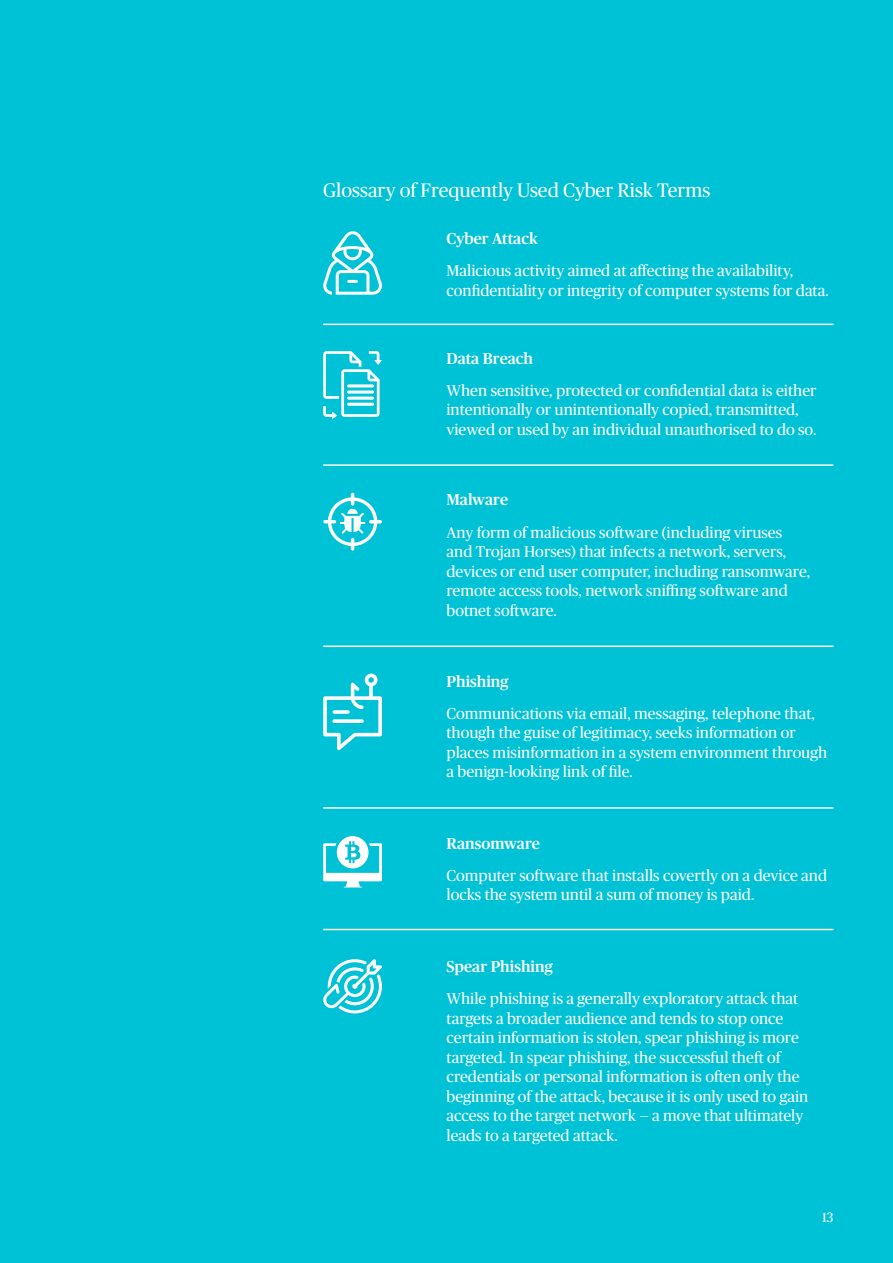
<style>
.page{position:relative;width:893px;height:1263px;background:#00c2d6}
.page>*{position:absolute;margin:0;border:0;box-sizing:border-box;transform-origin:0 0}
.t1{font:19.5px "Chubb Publico";color:#fff}
.t2{font:15.75px/19.5px "Chubb Publico";color:#fff}
.t3{font:500 15.75px "Chubb Publico";color:#fff}
.t4{font:13.5px "Chubb Publico";color:#fff}
</style>
<div class="page">
<hr style="left:323px;top:645px;width:510px;height:2px;background:#fff">
<hr style="left:323px;top:807px;width:510px;height:2px;background:#fff">
<hr style="left:323px;top:929px;width:510px;height:1px;background:#fff">
<svg style="left:323px;top:231px;width:59px;height:64px"></svg>
<svg style="left:323px;top:674px;width:59px;height:76px"></svg>
<svg style="left:333px;top:710px;width:17px;height:4px"></svg>
<svg style="left:332px;top:719px;width:32px;height:4px"></svg>
<svg style="left:323px;top:351px;width:59px;height:68px"></svg>
<svg style="left:323px;top:836px;width:59px;height:51px"></svg>
<svg style="left:323px;top:493px;width:59px;height:58px"></svg>
<svg style="left:323px;top:959px;width:59px;height:54px"></svg>
<hr style="left:323px;top:324px;width:510px;height:1px;background:#fff">
<hr style="left:323px;top:464px;width:510px;height:2px;background:#fff">
<p class="t1" style="left:323px;top:177px;width:389px">Glossary of Frequently Used Cyber Risk Terms</p>
<p class="t3" style="left:446px;top:227px;width:93px">Cyber Attack</p>
<p class="t2" style="left:446px;top:260px;width:384px">Malicious activity aimed at affecting the availability, confidentiality or integrity of computer systems for data.</p>
<p class="t3" style="left:446px;top:347px;width:88px">Data Breach</p>
<p class="t2" style="left:446px;top:380px;width:372px">When sensitive, protected or confidential data is either intentionally or unintentionally copied, transmitted, viewed or used by an individual unauthorised to do so.</p>
<p class="t3" style="left:446px;top:489px;width:63px">Malware</p>
<p class="t2" style="left:446px;top:522px;width:365px">Any form of malicious software (including viruses and Trojan Horses) that infects a network, servers, devices or end user computer, including ransomware, remote access tools, network sniffing software and botnet software.</p>
<p class="t3" style="left:446px;top:670px;width:64px">Phishing</p>
<p class="t2" style="left:446px;top:703px;width:382px">Communications via email, messaging, telephone that, though the guise of legitimacy, seeks information or places misinformation in a system environment through a benign-looking link of file.</p>
<p class="t3" style="left:446px;top:832px;width:95px">Ransomware</p>
<p class="t2" style="left:446px;top:865px;width:382px">Computer software that installs covertly on a device and locks the system until a sum of money is paid.</p>
<p class="t3" style="left:446px;top:955px;width:108px">Spear Phishing</p>
<p class="t2" style="left:446px;top:988px;width:363px">While phishing is a generally exploratory attack that targets a broader audience and tends to stop once certain information is stolen, spear phishing is more targeted. In spear phishing, the successful theft of credentials or personal information is often only the beginning of the attack, because it is only used to gain access to the target network — a move that ultimately leads to a targeted attack.</p>
<p class="t4" style="left:822px;top:1207px;width:13px">13</p>
</div>
